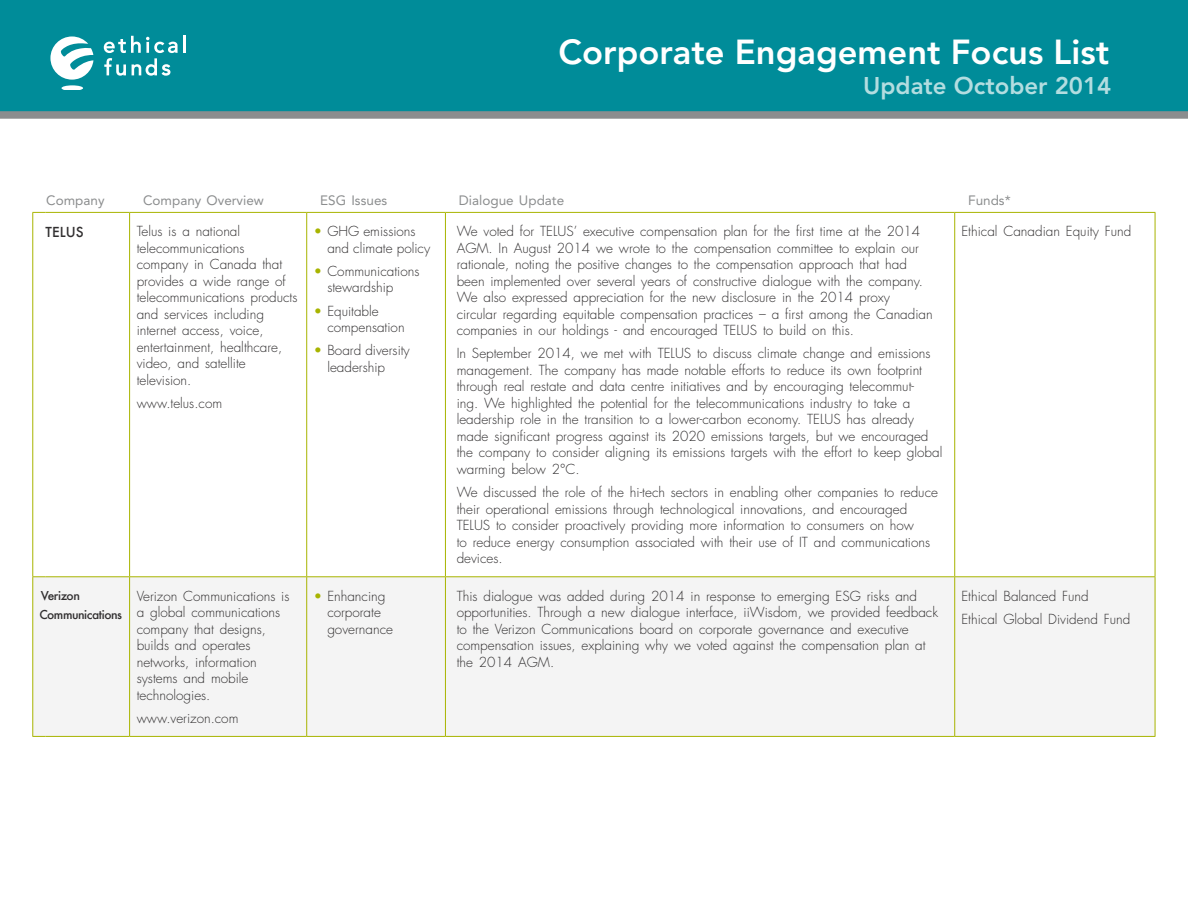
<style>
.page{position:relative;width:1188px;height:918px;background:#fff}
.page>*{position:absolute;margin:0;border:0;box-sizing:border-box;transform-origin:0 0}
.t1{font:800 34.5px "Avenir";color:#fff}
.t2{font:800 24px "Avenir";color:#b3dde0}
.table_body_content{font:300 13.5px/16.5px "Futura";color:#312f30}
.table_body_content-2{font:13.5px "Avenir";color:#8b8d8e}
.t3{font:500 13.5px "Futura";letter-spacing:.01em;color:#312f30}
.t4{font:500 12px/18.8px "Futura";letter-spacing:-.04em;color:#312f30}
.s1{color:#a8b400}
</style>
<div class="page">
<svg style="left:0;top:0;width:1188px;height:119px;background:#098c98"></svg>
<svg style="left:50px;top:36px;width:43px;height:53px"></svg>
<hr style="left:183px;top:36px;width:3px;height:17px;background:#fff">
<svg style="left:104px;top:36px;width:74px;height:40px"></svg>
<div style="left:33px;top:577px;width:1122px;height:159px;background:#f4f4f4"></div>
<hr style="left:32px;top:213px;width:1px;height:363px;background:#a8b400">
<svg style="left:32px;top:576px;width:13px;height:1px"></svg>
<hr style="left:32px;top:577px;width:1px;height:159px;background:#a8b400">
<hr style="left:45px;top:576px;width:85px;height:1px;background:#a8b400">
<hr style="left:130px;top:576px;width:177px;height:1px;background:#a8b400">
<hr style="left:307px;top:576px;width:138px;height:1px;background:#a8b400">
<hr style="left:445px;top:576px;width:510px;height:1px;background:#a8b400">
<hr style="left:955px;top:576px;width:200px;height:1px;background:#a8b400">
<svg style="left:32px;top:736px;width:13px;height:1px"></svg>
<hr style="left:45px;top:736px;width:85px;height:1px;background:#a8b400">
<hr style="left:130px;top:736px;width:177px;height:1px;background:#a8b400">
<hr style="left:307px;top:736px;width:138px;height:1px;background:#a8b400">
<hr style="left:445px;top:736px;width:510px;height:1px;background:#a8b400">
<hr style="left:955px;top:736px;width:200px;height:1px;background:#a8b400">
<hr style="left:129px;top:213px;width:1px;height:363px;background:#a8b400">
<hr style="left:306px;top:213px;width:1px;height:363px;background:#a8b400">
<hr style="left:445px;top:213px;width:1px;height:363px;background:#a8b400">
<hr style="left:954px;top:213px;width:1px;height:363px;background:#a8b400">
<hr style="left:1155px;top:213px;width:1px;height:363px;background:#a8b400">
<hr style="left:129px;top:577px;width:1px;height:159px;background:#a8b400">
<hr style="left:306px;top:577px;width:1px;height:159px;background:#a8b400">
<hr style="left:445px;top:577px;width:1px;height:159px;background:#a8b400">
<hr style="left:954px;top:577px;width:1px;height:159px;background:#a8b400">
<hr style="left:1155px;top:577px;width:1px;height:159px;background:#a8b400">
<svg style="left:32px;top:212px;width:13px;height:1px"></svg>
<hr style="left:45px;top:212px;width:85px;height:1px;background:#a8b400">
<hr style="left:130px;top:212px;width:177px;height:1px;background:#a8b400">
<hr style="left:307px;top:212px;width:138px;height:1px;background:#a8b400">
<hr style="left:445px;top:212px;width:510px;height:1px;background:#a8b400">
<hr style="left:955px;top:212px;width:200px;height:1px;background:#a8b400">
<h1 class="t1" style="left:559px;top:32px;width:552px">Corporate Engagement Focus List</h1>
<h2 class="t2" style="left:863px;top:71px;width:250px">Update October 2014</h2>
<p class="table_body_content-2" style="left:46px;top:192px;width:60px">Company</p>
<p class="table_body_content-2" style="left:143px;top:192px;width:122px">Company Overview</p>
<p class="table_body_content-2" style="left:320px;top:192px;width:69px">ESG Issues</p>
<p class="table_body_content-2" style="left:459px;top:192px;width:107px">Dialogue Update</p>
<p class="table_body_content-2" style="left:968px;top:192px;width:44px">Funds*</p>
<p class="t3" style="left:45px;top:223px;width:40px">TELUS</p>
<p class="table_body_content" style="left:137px;top:223px;width:162px">Telus is a national telecommunications company in Canada that provides a wide range of telecommunications products and services including internet access, voice, entertainment, healthcare, video, and satellite television.</p>
<p class="table_body_content" style="left:137px;top:395px;width:87px">www.telus.com</p>
<p class="table_body_content" style="left:457px;top:223px;width:478px">We voted for TELUS’ executive compensation plan for the first time at the 2014<br>AGM. In August 2014 we wrote to the compensation committee to explain our rationale, noting the positive changes to the compensation approach that had been implemented over several years of constructive dialogue with the company.<br>We also expressed appreciation for the new disclosure in the 2014 proxy circular regarding equitable compensation practices – a first among the Canadian companies in our holdings - and encouraged TELUS to build on this.</p>
<p class="table_body_content" style="left:457px;top:345px;width:487px">In September 2014, we met with TELUS to discuss climate change and emissions management. The company has made notable efforts to reduce its own footprint through real restate and data centre initiatives and by encouraging telecommut-<br>ing. We highlighted the potential for the telecommunications industry to take a leadership role in the transition to a lower-carbon economy. TELUS has already made significant progress against its 2020 emissions targets, but we encouraged the company to consider aligning its emissions targets with the effort to keep global warming below 2°C.</p>
<p class="table_body_content" style="left:457px;top:484px;width:483px">We discussed the role of the hi-tech sectors in enabling other companies to reduce their operational emissions through technological innovations, and encouraged TELUS to consider proactively providing more information to consumers on how<br>to reduce energy consumption associated with their use of IT and communications devices.</p>
<p class="table_body_content" style="left:961px;top:223px;width:171px">Ethical Canadian Equity Fund</p>
<p class="table_body_content" style="left:327px;top:223px;width:104px;text-indent:-14px"><span class="s1">•</span> GHG emissions and climate policy</p>
<p class="table_body_content" style="left:327px;top:263px;width:94px;text-indent:-14px"><span class="s1">•</span> Communications stewardship</p>
<p class="table_body_content" style="left:327px;top:303px;width:79px;text-indent:-14px"><span class="s1">•</span> Equitable compensation</p>
<p class="table_body_content" style="left:327px;top:342px;width:84px;text-indent:-14px"><span class="s1">•</span> Board diversity leadership</p>
<p class="t4" style="left:39px;top:586px;width:84px">Verizon<br>Communications</p>
<p class="table_body_content" style="left:137px;top:588px;width:154px">Verizon Communications is a global communications company that designs, builds and operates networks, information systems and mobile technologies.</p>
<p class="table_body_content" style="left:137px;top:710px;width:103px">www.verizon.com</p>
<p class="table_body_content" style="left:327px;top:588px;width:67px;text-indent:-14px"><span class="s1">•</span> Enhancing corporate governance</p>
<p class="table_body_content" style="left:457px;top:588px;width:483px">This dialogue was added during 2014 in response to emerging ESG risks and opportunities. Through a new dialogue interface, iiWisdom, we provided feedback to the Verizon Communications board on corporate governance and executive compensation issues, explaining why we voted against the compensation plan at the 2014 AGM.</p>
<p class="table_body_content" style="left:961px;top:588px;width:129px">Ethical Balanced Fund</p>
<p class="table_body_content" style="left:961px;top:611px;width:170px">Ethical Global Dividend Fund</p>
</div>
